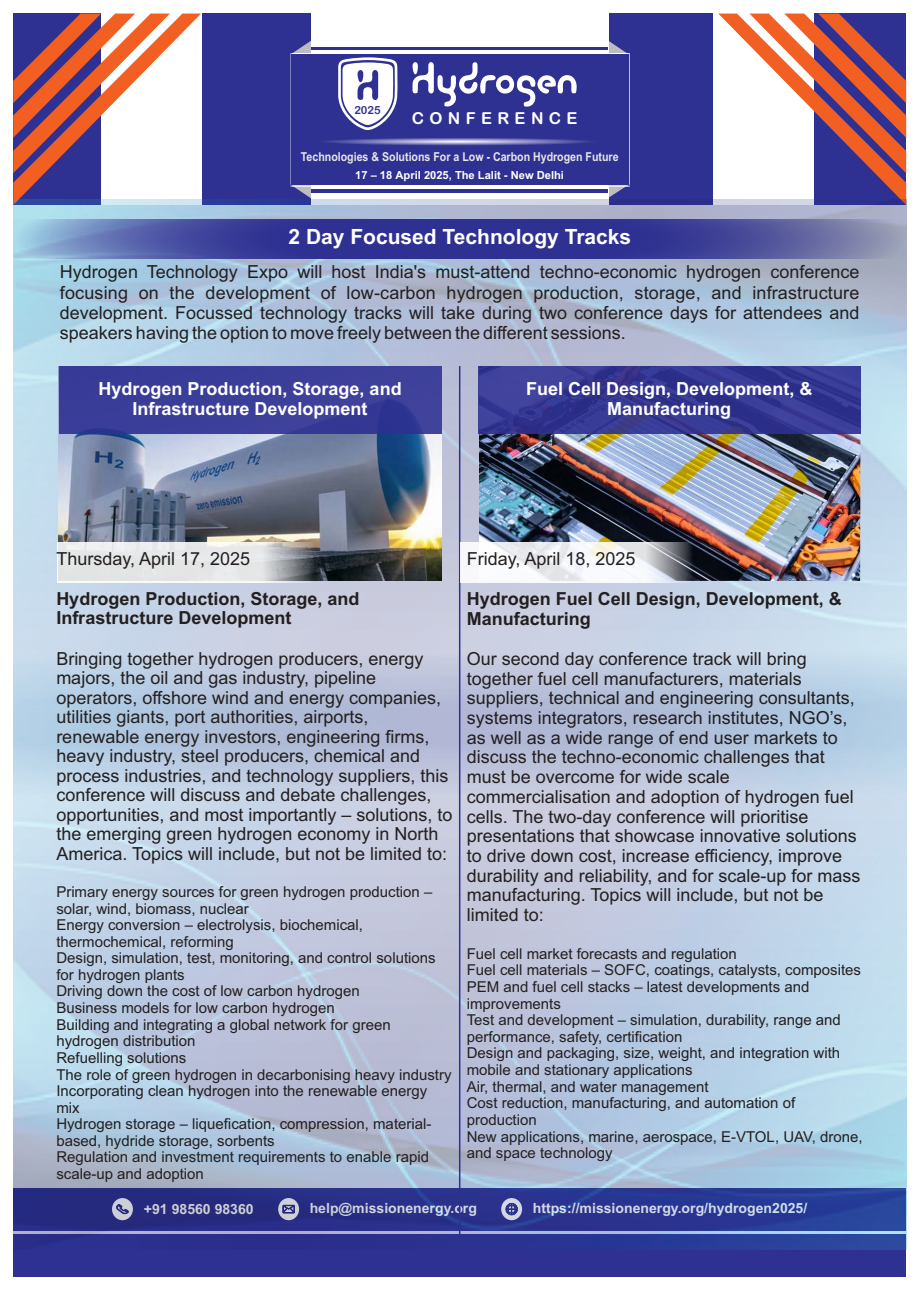
<style>
.page{position:relative;width:920px;height:1290px;background:#fff}
.page>*{position:absolute;margin:0;border:0;box-sizing:border-box;transform-origin:0 0}
.t1{font:700 21px "Arial";color:#fff}
.t2{font:18px/19.6px "Arial";color:#231f20}
.t3{font:700 18px/19.5px "Arial";color:#231f20}
.t4{font:700 18px/20.1px "Arial";color:#fff;text-align:center}
.t5{font:16.5px "Arial Rounded MT Bold";letter-spacing:.325em;color:#fff}
.t6{font:15px/16.5px "Arial";color:#231f20}
.t7{font:700 14.1px "Arial";color:#fff}
.t8{font:700 12.3px "Arial";color:#e6e7e8;scale:.86 1}
.t9{font:700 11.1px "Arial";color:#fff}
.t10{font:11.1px "Arial Rounded MT Bold";color:#2e3092}
</style>
<div class="page">
<img style="left:13px;top:205px;width:893px;height:1029px">
<div style="left:13px;top:14px;width:893px;height:191px;background:#2e3092"></div>
<svg style="left:293px;top:41px;width:18px;height:12px"></svg>
<svg style="left:608px;top:38px;width:19px;height:15px"></svg>
<svg style="left:291px;top:186px;width:20px;height:12px"></svg>
<svg style="left:608px;top:186px;width:20px;height:14px"></svg>
<div style="left:311px;top:14px;width:297px;height:191px;background:#fff"></div>
<div style="left:311px;top:43px;width:297px;height:153px;background:linear-gradient(to right,#fff,#fff)"></div>
<div style="left:311px;top:47px;width:297px;height:145px;background:#2e3092"></div>
<div style="left:311px;top:50px;width:297px;height:139px;background:#fff"></div>
<div style="left:290px;top:53px;width:340px;height:133px;background:#2e3092"></div>
<svg style="left:325px;top:138px;width:266px;height:7px"></svg>
<svg style="left:412px;top:62px;width:165px;height:45px"></svg>
<svg style="left:338px;top:57px;width:59px;height:74px"></svg>
<div style="left:713px;top:14px;width:100px;height:191px;background:#fff"></div>
<svg style="left:718px;top:14px;width:188px;height:191px"></svg>
<svg style="left:13px;top:14px;width:188px;height:191px"></svg>
<div style="left:13px;top:1234px;width:893px;height:42px;background:#2e3092"></div>
<div style="left:13px;top:1188px;width:893px;height:42px;background:linear-gradient(to right,#27267c,#293f9b)"></div>
<svg style="left:501px;top:1198px;width:21px;height:22px"></svg>
<svg style="left:506px;top:1203px;width:12px;height:12px"></svg>
<svg style="left:112px;top:1198px;width:21px;height:22px"></svg>
<svg style="left:116px;top:1204px;width:13px;height:10px"></svg>
<svg style="left:278px;top:1198px;width:21px;height:22px"></svg>
<svg style="left:283px;top:1205px;width:12px;height:8px"></svg>
<svg style="left:13px;top:219px;width:893px;height:39px;background:#4a51a0"></svg>
<img style="left:59px;top:433px;width:382px;height:148px">
<img style="left:479px;top:433px;width:382px;height:148px">
<div style="left:59px;top:366px;width:382px;height:67px;background:#3a3e99"></div>
<div style="left:478px;top:366px;width:383px;height:67px;background:#2e3092;opacity:.9"></div>
<hr style="left:459px;top:366px;width:1px;height:872px;background:#2e3092">
<svg style="left:57px;top:542px;width:258px;height:40px;background:#d8d9da"></svg>
<svg style="left:460px;top:542px;width:233px;height:40px;fill:#f5f7fa"></svg>
<p class="t10" style="left:354px;top:106px;width:28px">2025</p>
<p class="t5" style="left:412px;top:112px;width:167px">CONFERENCE</p>
<p class="t8" style="left:301px;top:152px;width:371px">Technologies &amp; Solutions For a Low - Carbon Hydrogen Future</p>
<p class="t9" style="left:355px;top:171px;width:210px">17 – 18 April 2025, The Lalit - New Delhi</p>
<p class="t1" style="left:289px;top:229px;width:344px">2 Day Focused Technology Tracks</p>
<p class="t2" style="left:60px;top:264px;width:801px;line-height:20.1px;text-align:justify">Hydrogen Technology Expo will host India's must-attend techno-economic hydrogen conference focusing on the development of low-carbon hydrogen production, storage, and infrastructure development. Focussed technology tracks will take during two conference days for attendees and speakers having the option to move freely between the different sessions.</p>
<p class="t4" style="left:99px;top:381px;width:305px">Hydrogen Production, Storage, and<br>Infrastructure Development</p>
<p class="t4" style="left:526px;top:381px;width:288px">Fuel Cell Design, Development, &amp;<br>Manufacturing</p>
<p class="t2" style="left:56px;top:550px;width:195px">Thursday, April 17, 2025</p>
<p class="t3" style="left:56px;top:590px;width:305px">Hydrogen Production, Storage, and<br>Infrastructure Development</p>
<p class="t2" style="left:56px;top:650px;width:398px">Bringing together hydrogen producers, energy majors, the oil and gas industry, pipeline operators, offshore wind and energy companies, utilities giants, port authorities, airports, renewable energy investors, engineering firms, heavy industry, steel producers, chemical and process industries, and technology suppliers, this conference will discuss and debate challenges, opportunities, and most importantly – solutions, to the emerging green hydrogen economy in North America. Topics will include, but not be limited to:</p>
<p class="t6" style="left:56px;top:885px;width:397px">Primary energy sources for green hydrogen production – solar, wind, biomass, nuclear<br>Energy conversion – electrolysis, biochemical, thermochemical, reforming<br>Design, simulation, test, monitoring, and control solutions for hydrogen plants<br>Driving down the cost of low carbon hydrogen<br>Business models for low carbon hydrogen<br>Building and integrating a global network for green hydrogen distribution<br>Refuelling solutions<br>The role of green hydrogen in decarbonising heavy industry Incorporating clean hydrogen into the renewable energy mix<br>Hydrogen storage – liquefication, compression, material&shy;based, hydride storage, sorbents<br>Regulation and investment requirements to enable rapid scale-up and adoption</p>
<p class="t2" style="left:467px;top:550px;width:170px">Friday, April 18, 2025</p>
<p class="t3" style="left:467px;top:590px;width:377px">Hydrogen Fuel Cell Design, Development, &amp;<br>Manufacturing</p>
<p class="t2" style="left:467px;top:650px;width:395px">Our second day conference track will bring together fuel cell manufacturers, materials suppliers, technical and engineering consultants, systems integrators, research institutes, NGO’s, as well as a wide range of end user markets to discuss the techno-economic challenges that must be overcome for wide scale commercialisation and adoption of hydrogen fuel cells. The two-day conference will prioritise presentations that showcase innovative solutions to drive down cost, increase efficiency, improve durability and reliability, and for scale-up for mass manufacturing. Topics will include, but not be limited to:</p>
<p class="t6" style="left:467px;top:946px;width:397px">Fuel cell market forecasts and regulation<br>Fuel cell materials – SOFC, coatings, catalysts, composites PEM and fuel cell stacks – latest developments and improvements<br>Test and development – simulation, durability, range and performance, safety, certification<br>Design and packaging, size, weight, and integration with mobile and stationary applications<br>Air, thermal, and water management<br>Cost reduction, manufacturing, and automation of production<br>New applications, marine, aerospace, E-VTOL, UAV, drone, and space technology</p>
<p class="t7" style="left:144px;top:1204px;width:111px">+91 98560 98360</p>
<p class="t7" style="left:310px;top:1202px;width:169px">help@missionenergy.org</p>
<p class="t7" style="left:533px;top:1202px;width:276px">https://missionenergy.org/hydrogen2025/</p>
</div>
